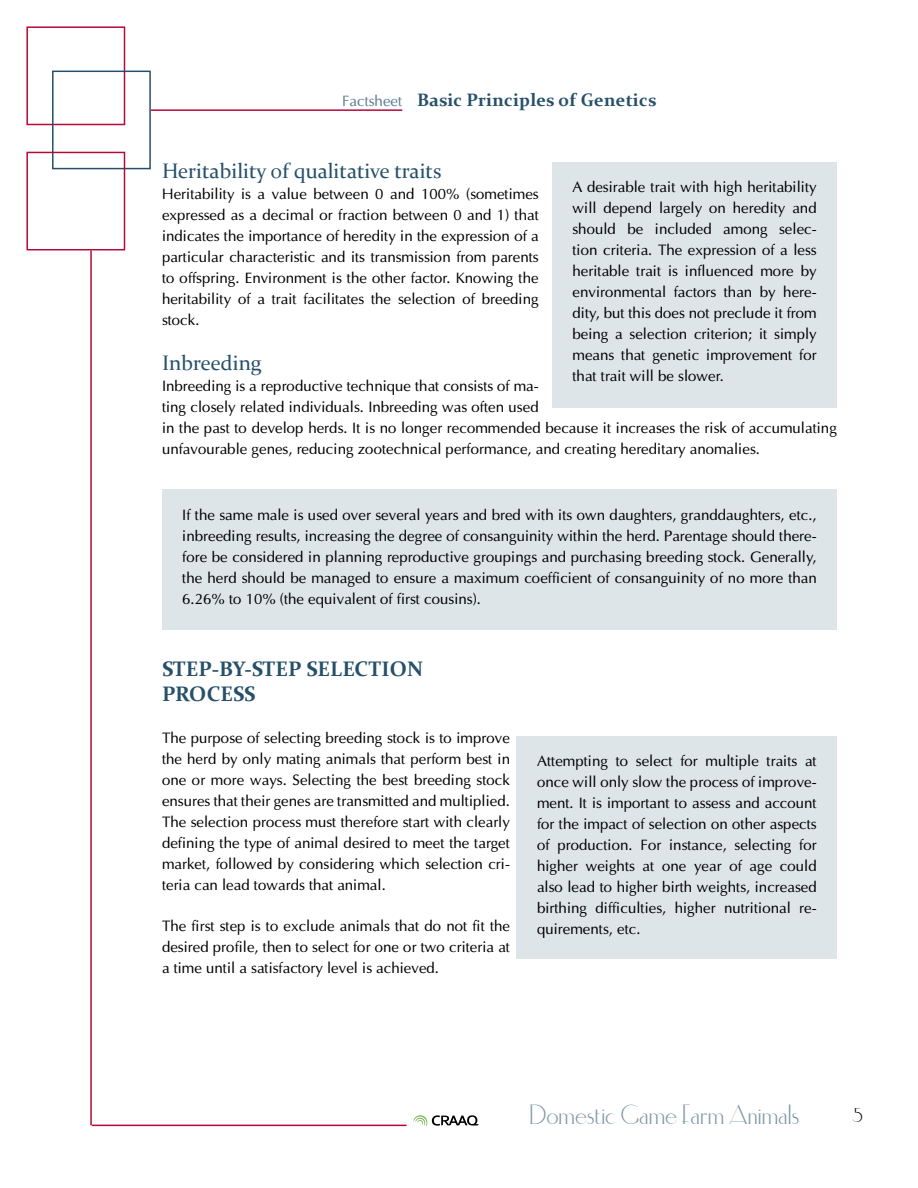
<style>
.page{position:relative;width:918px;height:1188px;background:#fff}
.page>*{position:absolute;margin:0;border:0;box-sizing:border-box;transform-origin:0 0}
.t1{font:27px "Elisia";color:#7d96a6}
.t2{font:21px "Constantia";color:#26506a}
.t3{font:700 21px/25.2px "Constantia";color:#26506a}
.t4{font:19.5px "Elisia";color:#000}
.t5{font:700 18px "Constantia";letter-spacing:.01em;color:#26506a}
.t6{font:15px/21px "Optima";color:#000;text-align:justify}
.s1{font-family:"Optima";font-weight:400;font-size:15px;color:#5c7c8f}
</style>
<div class="page">
<hr style="left:151px;top:109px;width:251px;height:2px;background:#b50938">
<hr style="left:90px;top:250px;width:2px;height:875px;background:#b50938">
<hr style="left:92px;top:1125px;width:315px;height:1px;background:#b50938">
<div style="left:26px;top:26px;width:99px;height:99px;border:2px solid #b50938"></div>
<div style="left:52px;top:71px;width:99px;height:98px;border:2px solid #26506a"></div>
<div style="left:26px;top:152px;width:99px;height:98px;border:2px solid #b50938"></div>
<svg style="left:413px;top:1115px;width:66px;height:11px"></svg>
<div style="left:552px;top:162px;width:285px;height:245px;background:#dee5e9"></div>
<div style="left:162px;top:489px;width:675px;height:141px;background:#dee5e9"></div>
<div style="left:517px;top:736px;width:320px;height:222px;background:#dee5e9"></div>
<p class="t5" style="left:342px;top:88px;width:316px"><span class="s1">Factsheet</span> Basic Principles of Genetics</p>
<h2 class="t2" style="left:162px;top:156px;width:281px">Heritability of qualitative traits</h2>
<p class="t6" style="left:162px;top:183px;width:378px">Heritability is a value between 0 and 100% (sometimes expressed as a decimal or fraction between 0 and 1) that indicates the importance of heredity in the expression of a particular characteristic and its transmission from parents to offspring. Environment is the other factor. Knowing the heritability of a trait facilitates the selection of breeding stock.</p>
<h2 class="t2" style="left:162px;top:349px;width:101px">Inbreeding</h2>
<p class="t6" style="left:162px;top:376px;width:676px;text-align:left">Inbreeding is a reproductive technique that consists of ma-<br>ting closely related individuals. Inbreeding was often used<br>in the past to develop herds. It is no longer recommended because it increases the risk of accumulating unfavourable genes, reducing zootechnical performance, and creating hereditary anomalies.</p>
<p class="t6" style="left:573px;top:177px;width:246px">A desirable trait with high heritability will depend largely on heredity and should be included among selec&shy;tion criteria. The expression of a less heritable trait is influenced more by environmental factors than by here&shy;dity, but this does not preclude it from being a selection criterion; it simply means that genetic improvement for that trait will be slower.</p>
<p class="t6" style="left:182px;top:504px;width:636px">If the same male is used over several years and bred with its own daughters, granddaughters, etc., inbreeding results, increasing the degree of consanguinity within the herd. Parentage should there&shy;fore be considered in planning reproductive groupings and purchasing breeding stock. Generally, the herd should be managed to ensure a maximum coefficient of consanguinity of no more than 6.26% to 10% (the equivalent of first cousins).</p>
<h2 class="t3" style="left:162px;top:655px;width:263px">STEP-BY-STEP SELECTION<br>PROCESS</h2>
<p class="t6" style="left:162px;top:727px;width:350px">The purpose of selecting breeding stock is to improve the herd by only mating animals that perform best in one or more ways. Selecting the best breeding stock ensures that their genes are transmitted and multiplied.<br>The selection process must therefore start with clearly defining the type of animal desired to meet the target market, followed by considering which selection cri&shy;teria can lead towards that animal.</p>
<p class="t6" style="left:162px;top:915px;width:350px">The first step is to exclude animals that do not fit the desired profile, then to select for one or two criteria at a time until a satisfactory level is achieved.</p>
<p class="t6" style="left:537px;top:751px;width:281px">Attempting to select for multiple traits at once will only slow the process of improve&shy;ment. It is important to assess and account for the impact of selection on other aspects of production. For instance, selecting for higher weights at one year of age could also lead to higher birth weights, increased birthing difficulties, higher nutritional re&shy;quirements, etc.</p>
<h1 class="t1" style="left:530px;top:1102px;width:271px">Domestic Game Farm Animals</h1>
<h3 class="t4" style="left:852px;top:1106px;width:12px">5</h3>
</div>
